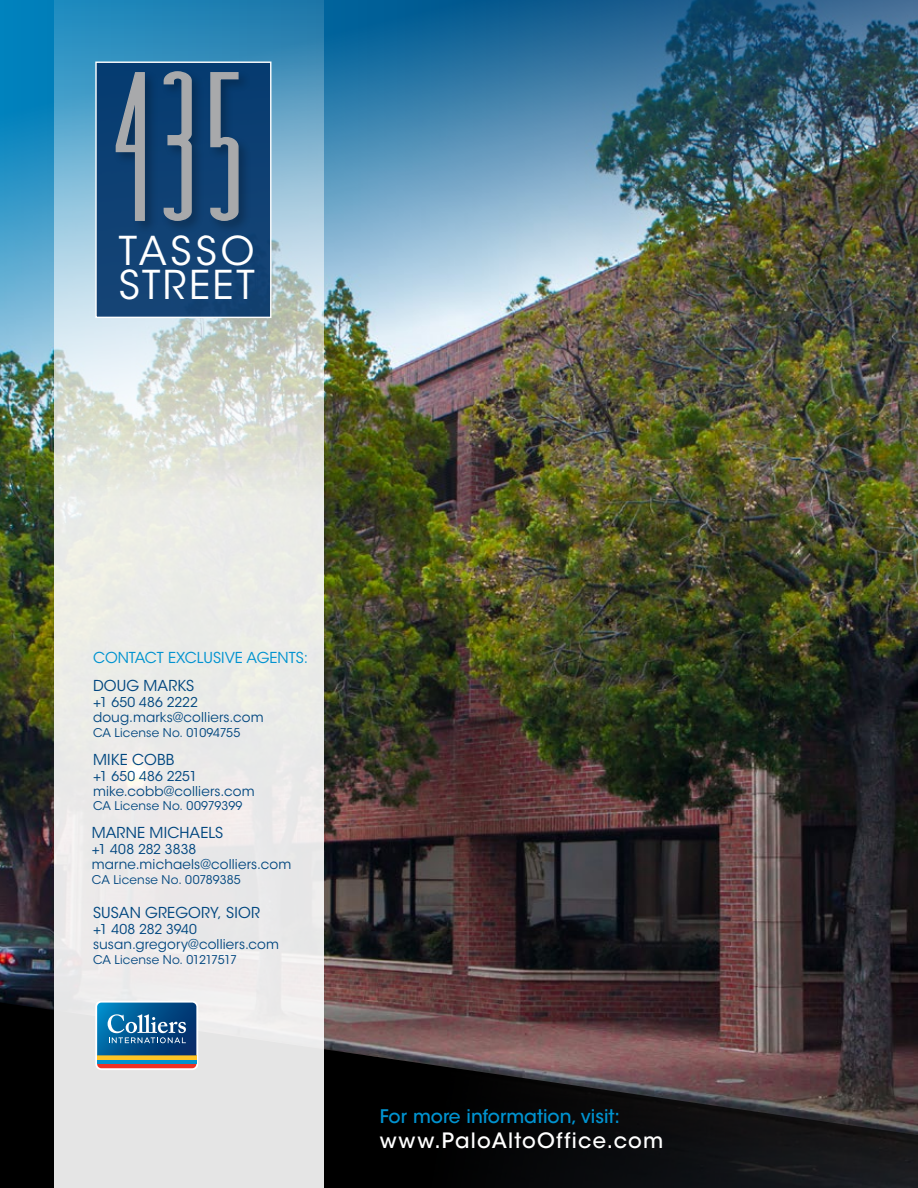
<style>
.page{position:relative;width:918px;height:1188px;background:#fff}
.page>*{position:absolute;margin:0;border:0;box-sizing:border-box;transform-origin:0 0}
.t1{font:39.45px/33.9px "ITC Avant Garde Std";letter-spacing:.065em;color:#fff}
.t2{font:500 21px "ITC Avant Garde Std";letter-spacing:.06em;color:#fff}
.t3{font:500 18.6px "ITC Avant Garde Std";color:#0093d0}
.t4{font:15px "ITC Avant Garde Std";letter-spacing:.01em;color:#00467f}
.t5{font:15px "ITC Avant Garde Std";color:#0093d0}
.t6{font:13.5px/15px "ITC Avant Garde Std";letter-spacing:.01em;color:#00467f}
.t7{font:12px "ITC Avant Garde Std";letter-spacing:.01em;color:#00467f}
</style>
<div class="page">
<img style="left:0;top:603px;width:918px;height:397px">
<svg style="left:0;top:1000px;width:918px;height:188px;background:#2f2426"></svg>
<img style="left:0;top:0;width:918px;height:603px">
<svg style="left:54px;top:0;width:270px;height:1188px;background:#d3dee1"></svg>
<svg style="left:95px;top:1001px;width:103px;height:69px;background:#497796"></svg>
<div style="left:96px;top:62px;width:175px;height:255px;background:linear-gradient(to bottom,#05396d,#164475)"></div>
<div style="left:95px;top:62px;width:176px;height:256px;border:1px solid #fff"></div>
<svg style="left:115px;top:71px;width:31px;height:151px;background:#526d8a"></svg>
<img style="left:158px;top:65px;width:50px;height:163px">
<svg style="left:163px;top:71px;width:30px;height:151px;background:#4e6b88"></svg>
<img style="left:204px;top:66px;width:51px;height:162px">
<svg style="left:210px;top:71px;width:29px;height:151px;background:#506c88"></svg>
<h1 class="t1" style="left:119px;top:234px;width:137px">TASSO<br>STREET</h1>
<p class="t5" style="left:93px;top:649px;width:217px">CONTACT EXCLUSIVE AGENTS:</p>
<p class="t4" style="left:93px;top:677px;width:103px">DOUG MARKS</p>
<p class="t6" style="left:93px;top:695px;width:172px">+1 650 486 2222 doug.marks@colliers.com</p>
<p class="t7" style="left:93px;top:725px;width:149px">CA License No. 01094755</p>
<p class="t4" style="left:93px;top:750px;width:83px">MIKE COBB</p>
<p class="t6" style="left:93px;top:769px;width:163px">+1 650 486 2251 mike.cobb@colliers.com</p>
<p class="t7" style="left:93px;top:799px;width:151px">CA License No. 00979399</p>
<p class="t4" style="left:92px;top:823px;width:133px">MARNE MICHAELS</p>
<p class="t6" style="left:92px;top:842px;width:201px">+1 408 282 3838 marne.michaels@colliers.com</p>
<p class="t7" style="left:92px;top:872px;width:151px">CA License No. 00789385</p>
<p class="t4" style="left:93px;top:903px;width:169px">SUSAN GREGORY, SIOR</p>
<p class="t6" style="left:93px;top:922px;width:188px">+1 408 282 3940 susan.gregory@colliers.com</p>
<p class="t7" style="left:93px;top:952px;width:145px">CA License No. 01217517</p>
<h3 class="t3" style="left:380px;top:1105px;width:242px">For more information, visit:</h3>
<h2 class="t2" style="left:380px;top:1128px;width:285px">www.PaloAltoOffice.com</h2>
</div>
